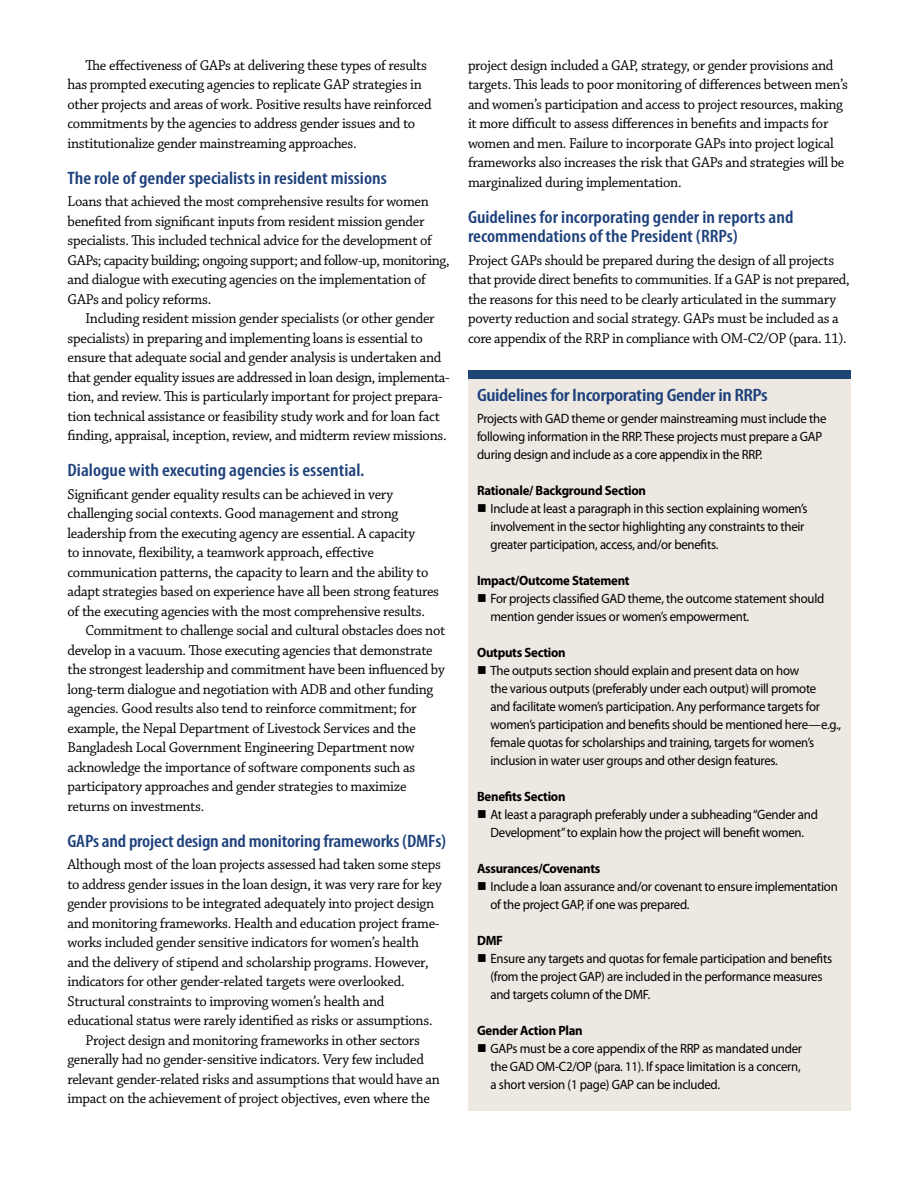
<style>
.page{position:relative;width:918px;height:1188px;background:#fff}
.page>*{position:absolute;margin:0;border:0;box-sizing:border-box;transform-origin:0 0}
.t1{font:600 condensed 18px/19.5px "Myriad Pro";color:#1e417c;scale:1.1 1}
.t2{font:600 condensed 18px "Myriad Pro";letter-spacing:-.02em;color:#1e417c;scale:1.2 1}
.t3{font:15px/19.5px "Chaparral Pro";letter-spacing:-.02em;color:#000}
.t4{font:13.5px/18px "Myriad Pro";letter-spacing:-.02em;color:#000;scale:.95 1}
.t5{font:700 13.5px "Myriad Pro";letter-spacing:-.02em;color:#000;scale:.95 1}
</style>
<div class="page">
<div style="left:468px;top:370px;width:382px;height:742px;background:#ede9e2"></div>
<div style="left:468px;top:370px;width:382px;height:10px;background:#1d4675"></div>
<p class="t3" style="left:68px;top:56px;width:366px;text-indent:18px">The effectiveness of GAPs at delivering these types of results has prompted executing agencies to replicate GAP strategies in other projects and areas of work. Positive results have reinforced commitments by the agencies to address gender issues and to institutionalize gender mainstreaming approaches.</p>
<p class="t1" style="left:68px;top:168px;width:292px">The role of gender specialists in resident missions</p>
<p class="t3" style="left:68px;top:192px;width:384px">Loans that achieved the most comprehensive results for women benefited from significant inputs from resident mission gender specialists. This included technical advice for the development of GAPs; capacity building; ongoing support; and follow-up, monitoring, and dialogue with executing agencies on the implementation of GAPs and policy reforms.</p>
<p class="t3" style="left:68px;top:309px;width:383px;text-indent:18px">Including resident mission gender specialists (or other gender specialists) in preparing and implementing loans is essential to ensure that adequate social and gender analysis is undertaken and that gender equality issues are addressed in loan design, implementa&shy;tion, and review. This is particularly important for project prepara&shy;tion technical assistance or feasibility study work and for loan fact finding, appraisal, inception, review, and midterm review missions.</p>
<p class="t1" style="left:68px;top:460px;width:272px">Dialogue with executing agencies is essential.</p>
<p class="t3" style="left:68px;top:485px;width:327px">Significant gender equality results can be achieved in very</p>
<p class="t3" style="left:68px;top:504px;width:332px">challenging social contexts. Good management and strong</p>
<p class="t3" style="left:68px;top:524px;width:349px">leadership from the executing agency are essential. A capacity</p>
<p class="t3" style="left:68px;top:543px;width:308px">to innovate, flexibility, a teamwork approach, effective</p>
<p class="t3" style="left:68px;top:563px;width:362px">communication patterns, the capacity to learn and the ability to</p>
<p class="t3" style="left:68px;top:582px;width:373px">adapt strategies based on experience have all been strong features</p>
<p class="t3" style="left:68px;top:602px;width:359px">of the executing agencies with the most comprehensive results.</p>
<p class="t3" style="left:85px;top:621px;width:361px">Commitment to challenge social and cultural obstacles does not</p>
<p class="t3" style="left:68px;top:641px;width:367px">develop in a vacuum. Those executing agencies that demonstrate</p>
<p class="t3" style="left:68px;top:660px;width:379px">the strongest leadership and commitment have been influenced by</p>
<p class="t3" style="left:68px;top:680px;width:367px">long-term dialogue and negotiation with ADB and other funding</p>
<p class="t3" style="left:68px;top:699px;width:351px">agencies. Good results also tend to reinforce commitment; for</p>
<p class="t3" style="left:68px;top:719px;width:350px">example, the Nepal Department of Livestock Services and the</p>
<p class="t3" style="left:68px;top:738px;width:349px">Bangladesh Local Government Engineering Department now</p>
<p class="t3" style="left:68px;top:758px;width:349px">acknowledge the importance of software components such as</p>
<p class="t3" style="left:68px;top:777px;width:341px">participatory approaches and gender strategies to maximize</p>
<p class="t3" style="left:68px;top:797px;width:138px">returns on investments.</p>
<p class="t1" style="left:68px;top:831px;width:346px">GAPs and project design and monitoring frameworks (DMFs)</p>
<p class="t3" style="left:68px;top:855px;width:375px">Although most of the loan projects assessed had taken some steps</p>
<p class="t3" style="left:68px;top:875px;width:376px">to address gender issues in the loan design, it was very rare for key</p>
<p class="t3" style="left:68px;top:894px;width:368px">gender provisions to be integrated adequately into project design</p>
<p class="t3" style="left:68px;top:914px;width:373px">and monitoring frameworks. Health and education project frame-</p>
<p class="t3" style="left:68px;top:933px;width:353px">works included gender sensitive indicators for women’s health</p>
<p class="t3" style="left:68px;top:953px;width:363px">and the delivery of stipend and scholarship programs. However,</p>
<p class="t3" style="left:68px;top:972px;width:339px">indicators for other gender-related targets were overlooked.</p>
<p class="t3" style="left:68px;top:992px;width:318px">Structural constraints to improving women’s health and</p>
<p class="t3" style="left:68px;top:1011px;width:367px">educational status were rarely identified as risks or assumptions.</p>
<p class="t3" style="left:85px;top:1031px;width:336px">Project design and monitoring frameworks in other sectors</p>
<p class="t3" style="left:68px;top:1050px;width:358px">generally had no gender-sensitive indicators. Very few included</p>
<p class="t3" style="left:68px;top:1070px;width:374px">relevant gender-related risks and assumptions that would have an</p>
<p class="t3" style="left:68px;top:1089px;width:364px">impact on the achievement of project objectives, even where the</p>
<p class="t3" style="left:468px;top:56px;width:382px">project design included a GAP, strategy, or gender provisions and targets. This leads to poor monitoring of differences between men’s and women’s participation and access to project resources, making it more difficult to assess differences in benefits and impacts for women and men. Failure to incorporate GAPs into project logical frameworks also increases the risk that GAPs and strategies will be marginalized during implementation.</p>
<p class="t1" style="left:468px;top:207px;width:297px">Guidelines for incorporating gender in reports and recommendations of the President (RRPs)</p>
<p class="t3" style="left:468px;top:251px;width:383px">Project GAPs should be prepared during the design of all projects that provide direct benefits to communities. If a GAP is not prepared, the reasons for this need to be clearly articulated in the summary poverty reduction and social strategy. GAPs must be included as a core appendix of the RRP in compliance with OM-C2/OP (para. 11).</p>
<p class="t2" style="left:477px;top:383px;width:244px">Guidelines for Incorporating Gender in RRPs</p>
<p class="t4" style="left:477px;top:409px;width:369px">Projects with GAD theme or gender mainstreaming must include the following information in the RRP. These projects must prepare a GAP during design and include as a core appendix in the RRP.</p>
<p class="t5" style="left:477px;top:482px;width:180px">Rationale/ Background Section</p>
<p class="t4" style="left:491px;top:499px;width:335px">Include at least a paragraph in this section explaining women’s involvement in the sector highlighting any constraints to their greater participation, access, and/or benefits.</p>
<p class="t5" style="left:477px;top:572px;width:162px">Impact/Outcome Statement</p>
<p class="t4" style="left:491px;top:589px;width:353px">For projects classified GAD theme, the outcome statement should mention gender issues or women’s empowerment.</p>
<p class="t5" style="left:477px;top:644px;width:95px">Outputs Section</p>
<p class="t4" style="left:491px;top:661px;width:371px">The outputs section should explain and present data on how<br>the various outputs (preferably under each output) will promote<br>and facilitate women’s participation. Any performance targets for women’s participation and benefits should be mentioned here—e.g., female quotas for scholarships and training, targets for women’s inclusion in water user groups and other design features.</p>
<p class="t5" style="left:477px;top:788px;width:95px">Benefits Section</p>
<p class="t4" style="left:491px;top:805px;width:346px">At least a paragraph preferably under a subheading “Gender and<br>Development” to explain how the project will benefit women.</p>
<p class="t5" style="left:477px;top:860px;width:131px">Assurances/Covenants</p>
<p class="t4" style="left:491px;top:877px;width:367px">Include a loan assurance and/or covenant to ensure implementation of the project GAP, if one was prepared.</p>
<p class="t5" style="left:477px;top:932px;width:29px">DMF</p>
<p class="t4" style="left:491px;top:949px;width:361px">Ensure any targets and quotas for female participation and benefits (from the project GAP) are included in the performance measures and targets column of the DMF.</p>
<p class="t5" style="left:477px;top:1022px;width:113px">Gender Action Plan</p>
<p class="t4" style="left:491px;top:1039px;width:330px;text-align:justify">GAPs must be a core appendix of the RRP as mandated under the GAD OM-C2/OP (para. 11). If space limitation is a concern, a short version (1 page) GAP can be included.</p>
</div>
